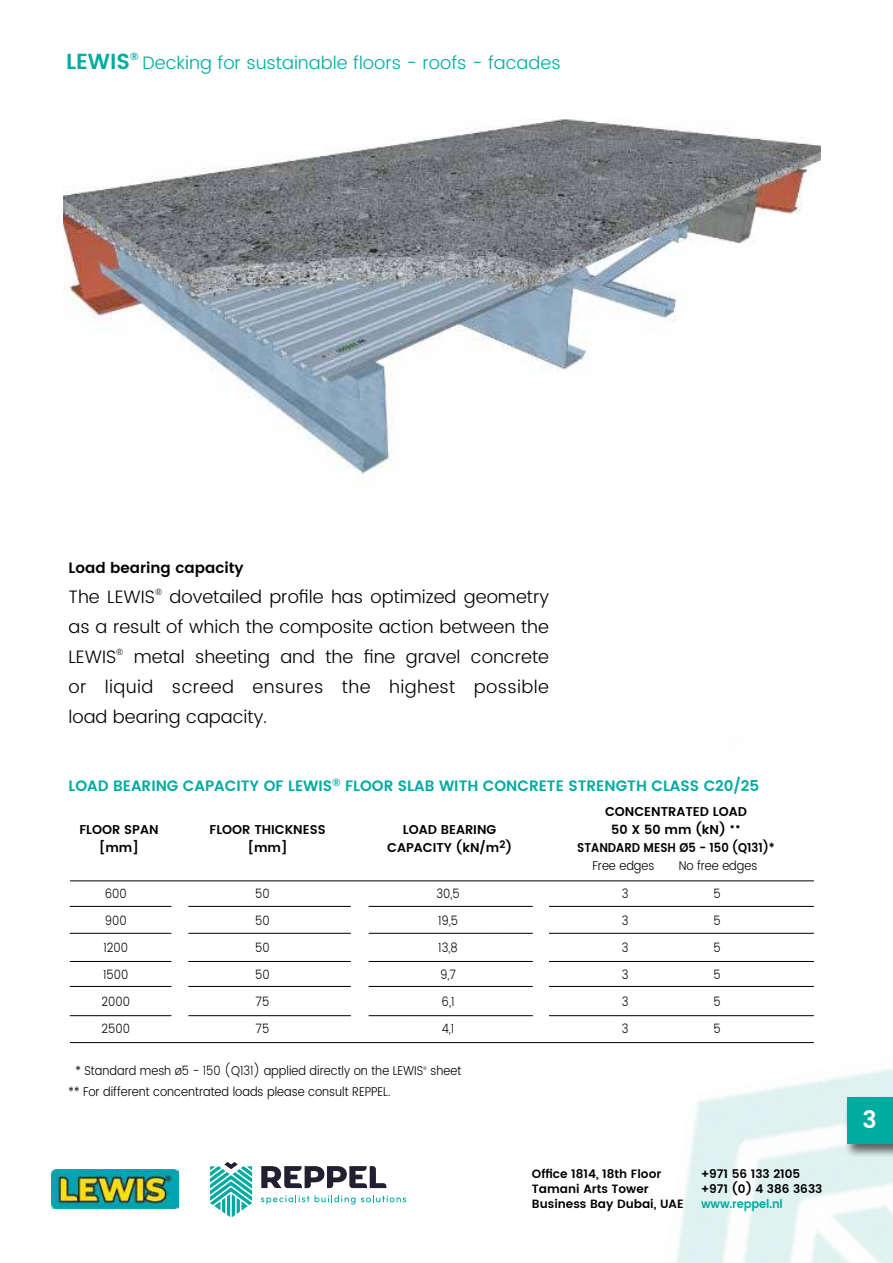
<style>
.page{position:relative;width:893px;height:1263px;background:#fff}
.page>*{position:absolute;margin:0;border:0;box-sizing:border-box;transform-origin:0 0}
.t1{font:600 24px "Poppins";color:#fff}
.t2{font:600 21.75px "Poppins";color:#00aba0}
.t3{font:300 18px/30px "Poppins";letter-spacing:.02em;color:#000;text-align:justify}
.t4{font:300 18px "Poppins";color:#00aba0}
.t5{font:600 15px "Poppins";color:#00aba0}
.t6{font:600 15px "Poppins";color:#000}
.t7{font:300 12.75px/27px "Poppins";color:#000;text-align:justify;scale:.9 1}
.t8{font:600 12.75px/18px "Poppins";color:#000;text-align:center}
.t9{font:600 12px/15px "Poppins";color:#000}
.t10{font:600 12px "Poppins";letter-spacing:-.01em;color:#00aba0;scale:.95 1}
.t11{font:300 5.25px "Poppins";color:#000;scale:.9 1}
</style>
<div class="page">
<svg style="left:327px;top:880px;width:566px;height:383px"></svg>
<div style="left:843px;top:1095px;width:50px;height:63px;background:#000;opacity:.6"></div>
<div style="left:847px;top:1097px;width:46px;height:47px;background:#00aba0"></div>
<img style="left:63px;top:120px;width:757px;height:358px">
<hr style="left:70px;top:906px;width:101px;height:1px;background:#000">
<hr style="left:70px;top:933px;width:101px;height:1px;background:#000">
<hr style="left:70px;top:961px;width:101px;height:1px;background:#000">
<hr style="left:70px;top:986px;width:101px;height:1px;background:#000">
<hr style="left:70px;top:1015px;width:101px;height:1px;background:#000">
<hr style="left:188px;top:906px;width:163px;height:1px;background:#000">
<hr style="left:188px;top:933px;width:163px;height:1px;background:#000">
<hr style="left:188px;top:961px;width:163px;height:1px;background:#000">
<hr style="left:188px;top:986px;width:163px;height:1px;background:#000">
<hr style="left:188px;top:1015px;width:163px;height:1px;background:#000">
<hr style="left:549px;top:906px;width:265px;height:1px;background:#000">
<hr style="left:549px;top:933px;width:265px;height:1px;background:#000">
<hr style="left:549px;top:961px;width:265px;height:1px;background:#000">
<hr style="left:549px;top:986px;width:265px;height:1px;background:#000">
<hr style="left:549px;top:1015px;width:265px;height:1px;background:#000">
<hr style="left:70px;top:881px;width:744px;height:1px;background:#000">
<hr style="left:70px;top:1042px;width:744px;height:1px;background:#000">
<hr style="left:369px;top:906px;width:164px;height:1px;background:#000">
<hr style="left:369px;top:933px;width:164px;height:1px;background:#000">
<hr style="left:369px;top:961px;width:164px;height:1px;background:#000">
<hr style="left:369px;top:986px;width:164px;height:1px;background:#000">
<hr style="left:369px;top:1015px;width:164px;height:1px;background:#000">
<svg style="left:261px;top:1195px;width:145px;height:9px"></svg>
<svg style="left:210px;top:1162px;width:42px;height:55px"></svg>
<svg style="left:261px;top:1166px;width:125px;height:22px"></svg>
<img style="left:51px;top:1170px;width:127px;height:39px">
<h2 class="t2" style="left:66px;top:45px;width:74px">LEWIS<sup>®</sup></h2>
<h3 class="t4" style="left:143px;top:50px;width:420px">Decking for sustainable floors - roofs - facades</h3>
<p class="t6" style="left:68px;top:556px;width:177px">Load bearing capacity</p>
<h3 class="t3" style="left:68px;top:582px;width:482px">The LEWIS<sup>®</sup> dovetailed profile has optimized geometry as a result of which the composite action between the LEWIS<sup>®</sup> metal sheeting and the fine gravel concrete or liquid screed ensures the highest possible load bearing capacity.</h3>
<p class="t5" style="left:68px;top:774px;width:692px">LOAD BEARING CAPACITY OF LEWIS<sup>®</sup> FLOOR SLAB WITH CONCRETE STRENGTH CLASS C20/25</p>
<p class="t8" style="left:79px;top:821px;width:81px">FLOOR SPAN [mm]</p>
<p class="t8" style="left:209px;top:821px;width:118px">FLOOR THICKNESS [mm]</p>
<p class="t8" style="left:387px;top:821px;width:126px">LOAD BEARING<br>CAPACITY (kN/m<sup>2</sup>)</p>
<p class="t8" style="left:577px;top:803px;width:199px">CONCENTRATED LOAD<br>50 X 50 mm (kN) <sup>••<br></sup>STANDARD MESH Ø5 - 150 (Q131)*</p>
<p class="t7" style="left:593px;top:853px;width:70px">Free edges</p>
<p class="t7" style="left:679px;top:853px;width:89px">No free edges</p>
<p class="t7" style="left:102px;top:881px;width:33px;text-align:left">600<br>900<br>1200<br>1500<br>2000<br>2500</p>
<p class="t7" style="left:255px;top:881px;width:18px">50<br>50<br>50<br>50<br>75<br>75</p>
<p class="t7" style="left:436px;top:881px;width:27px;text-align:left">30,5<br>19,5<br>13,8<br>9,7<br>6,1<br>4,1</p>
<p class="t7" style="left:622px;top:880px;width:9px">3<br>3<br>3<br>3<br>3<br>3</p>
<p class="t7" style="left:713px;top:880px;width:10px">5<br>5<br>5<br>5<br>5<br>5</p>
<p class="t7" style="left:75px;top:1058px;width:388px">* Standard mesh ø5 - 150 (Q131) applied directly on the LEWIS</p>
<p class="t11" style="left:423px;top:1064px;width:6px">®</p>
<p class="t7" style="left:430px;top:1058px;width:36px">sheet</p>
<p class="t7" style="left:68px;top:1079px;width:359px">** For different concentrated loads please consult REPPEL.</p>
<p class="t9" style="left:532px;top:1167px;width:153px">Office 1814, 18th Floor<br>Tamani Arts Tower<br>Business Bay Dubai, UAE</p>
<p class="t9" style="left:701px;top:1167px;width:123px">+971 56 133 2105 +971 (0) 4 386 3633</p>
<p class="t10" style="left:701px;top:1195px;width:88px">www.reppel.nl</p>
<h1 class="t1" style="left:862px;top:1101px;width:16px">3</h1>
</div>
